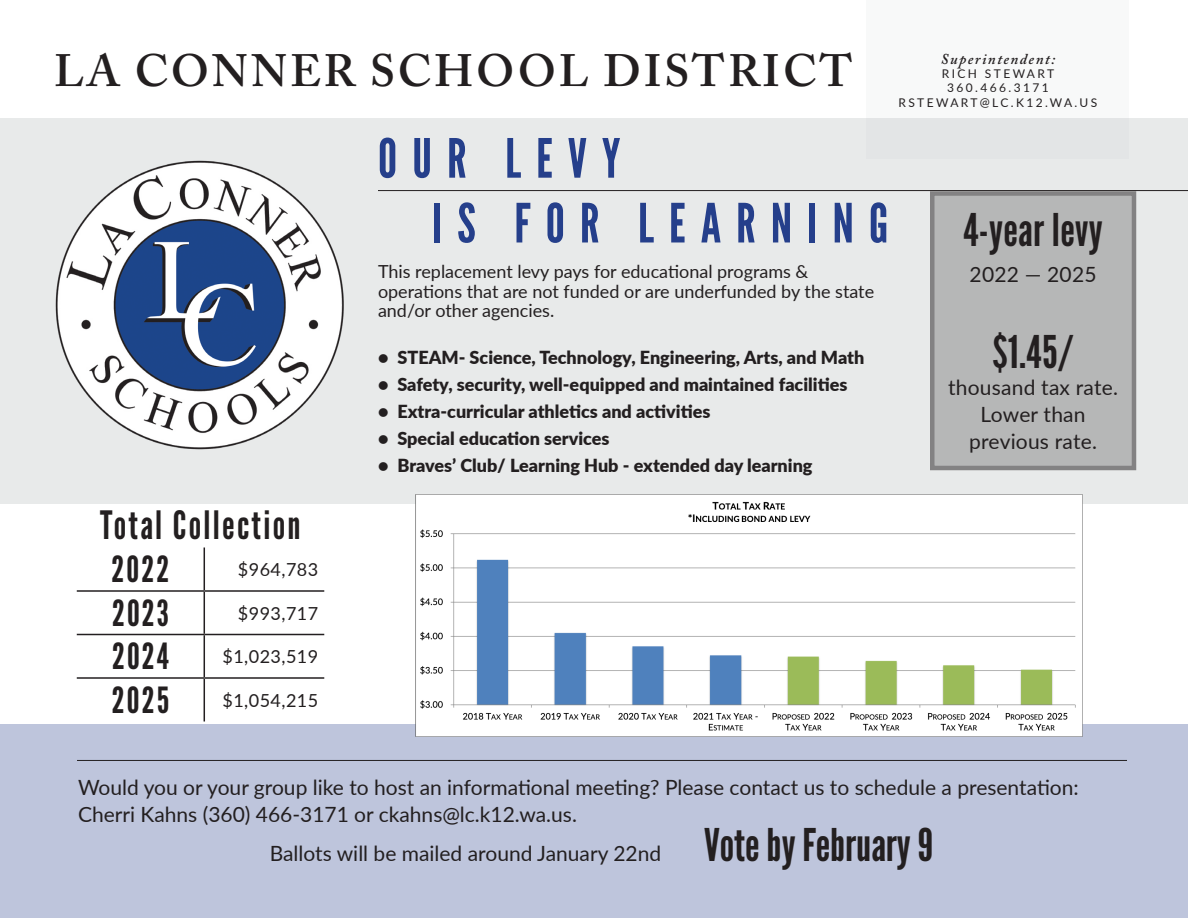
<style>
.page{position:relative;width:1188px;height:918px;background:#fff}
.page>*{position:absolute;margin:0;border:0;box-sizing:border-box;transform-origin:0 0}
.Kopfzeile_Seitenabsc{font:54px "League Gothic";letter-spacing:.28em;color:#253f8b}
.Kopfzeile_und_Untert{font:600 45px "Adobe Caslon Pro";letter-spacing:.065em;color:#231f20}
.Text_Web-Statistiken{font:45px "League Gothic";letter-spacing:.005em;color:#231f20}
.Kopfzeile_und_Untert-2{font:39px "League Gothic";letter-spacing:.06em;color:#231f20}
.Kopfzeile_und_Untert-3{font:36px "League Gothic";letter-spacing:.06em;color:#231f20}
.Textkörper{font:21px "Lato";color:#231f20}
.Text_Web-Statistiken-2{font:21px/27px "Lato";letter-spacing:.01em;color:#231f20;text-align:center}
.t1{font:900 18px "Lato";color:#231f20}
.Textkörper-2{font:18px/19.5px "Lato";color:#231f20}
.Text_Social-Media-St{font:18px "Lato";letter-spacing:.025em;color:#231f20}
.Rechte_Seitenleiste{font:italic 600 15px "Adobe Caslon Pro";letter-spacing:.1em;color:#231f20}
.Rechte_Seitenleiste-2{font:12px/14.4px "Lato";letter-spacing:.2em;color:#231f20;text-align:center}
.s1{font-family:"League Gothic";font-size:45px}
</style>
<div class="page">
<div style="left:0;top:724px;width:1188px;height:194px;background:#bec5dc"></div>
<div style="left:866px;top:0;width:262px;height:159px;background:#f8f9f9"></div>
<div style="left:0;top:118px;width:1188px;height:385px;background:#e8eaea"></div>
<img style="left:55px;top:160px;width:289px;height:290px">
<hr style="left:77px;top:760px;width:1050px;height:1px;background:#231f20">
<hr style="left:378px;top:190px;width:810px;height:1px;background:#231f20">
<div style="left:932px;top:194px;width:202px;height:274px;background:#b6b7b7"></div>
<hr style="left:204px;top:548px;width:1px;height:42px;background:#231f20">
<hr style="left:77px;top:590px;width:127px;height:2px;background:#231f20">
<hr style="left:204px;top:590px;width:120px;height:2px;background:#231f20">
<hr style="left:204px;top:592px;width:1px;height:42px;background:#231f20">
<hr style="left:77px;top:634px;width:127px;height:1px;background:#231f20">
<hr style="left:204px;top:634px;width:120px;height:1px;background:#231f20">
<hr style="left:204px;top:635px;width:1px;height:42px;background:#231f20">
<hr style="left:77px;top:677px;width:127px;height:2px;background:#231f20">
<hr style="left:204px;top:677px;width:120px;height:2px;background:#231f20">
<hr style="left:204px;top:679px;width:1px;height:43px;background:#231f20">
<img style="left:416px;top:495px;width:666px;height:242px">
<p class="Kopfzeile_und_Untert" style="left:54px;top:44px;width:799px">LA CONNER SCHOOL DISTRICT</p>
<p class="Kopfzeile_Seitenabsc" style="left:378px;top:126px;width:244px">OUR LEVY</p>
<p class="Kopfzeile_Seitenabsc" style="left:432px;top:191px;width:458px">IS FOR LEARNING</p>
<p class="Textkörper-2" style="left:378px;top:261px;width:432px">This replacement levy pays for educational programs &amp;</p>
<p class="Textkörper-2" style="left:378px;top:281px;width:498px">operations that are not funded or are underfunded by the state and/or other agencies.</p>
<p class="t1" style="left:378px;top:344px;width:488px">• STEAM- Science, Technology, Engineering, Arts, and Math</p>
<p class="t1" style="left:378px;top:371px;width:471px">• Safety, security, well-equipped and maintained facilities</p>
<p class="t1" style="left:378px;top:398px;width:334px">• Extra-curricular athletics and activities</p>
<p class="t1" style="left:378px;top:425px;width:233px">• Special education services</p>
<p class="t1" style="left:378px;top:452px;width:436px">• Braves’ Club/ Learning Hub - extended day learning</p>
<p class="Rechte_Seitenleiste" style="left:941px;top:50px;width:116px">Superintendent:</p>
<p class="Rechte_Seitenleiste-2" style="left:942px;top:66px;width:114px">RICH STEWART<br>360.466.3171</p>
<p class="Rechte_Seitenleiste-2" style="left:898px;top:95px;width:200px">RSTEWART@LC.K12.WA.US</p>
<p class="Text_Web-Statistiken" style="left:963px;top:203px;width:141px">4-year levy</p>
<p class="Text_Web-Statistiken-2" style="left:970px;top:260px;width:128px">2022 — 2025</p>
<p class="Text_Web-Statistiken" style="left:992px;top:325px;width:83px">$1.45/</p>
<p class="Text_Web-Statistiken-2" style="left:948px;top:373px;width:171px">thousand tax rate.<br>Lower than previous rate.</p>
<p class="Kopfzeile_und_Untert-2" style="left:100px;top:502px;width:202px">Total Collection</p>
<p class="Kopfzeile_und_Untert-3" style="left:112px;top:548px;width:59px">2022</p>
<p class="Text_Social-Media-St" style="left:238px;top:557px;width:82px">$964,783</p>
<p class="Kopfzeile_und_Untert-3" style="left:112px;top:592px;width:58px">2023</p>
<p class="Text_Social-Media-St" style="left:238px;top:601px;width:82px">$993,717</p>
<p class="Kopfzeile_und_Untert-3" style="left:112px;top:635px;width:58px">2024</p>
<p class="Text_Social-Media-St" style="left:223px;top:644px;width:97px">$1,023,519</p>
<p class="Kopfzeile_und_Untert-3" style="left:112px;top:679px;width:59px">2025</p>
<p class="Text_Social-Media-St" style="left:223px;top:688px;width:97px">$1,054,215</p>
<p class="Textkörper" style="left:78px;top:773px;width:1002px">Would you or your group like to host an informational meeting? Please contact us to schedule a presentation:</p>
<p class="Textkörper" style="left:78px;top:800px;width:500px">Cherri Kahns (360) 466-3171 or ckahns@lc.k12.wa.us.</p>
<p class="Textkörper" style="left:270px;top:839px;width:665px">Ballots will be mailed around January 22nd <span class="s1">Vote by February 9</span></p>
</div>
